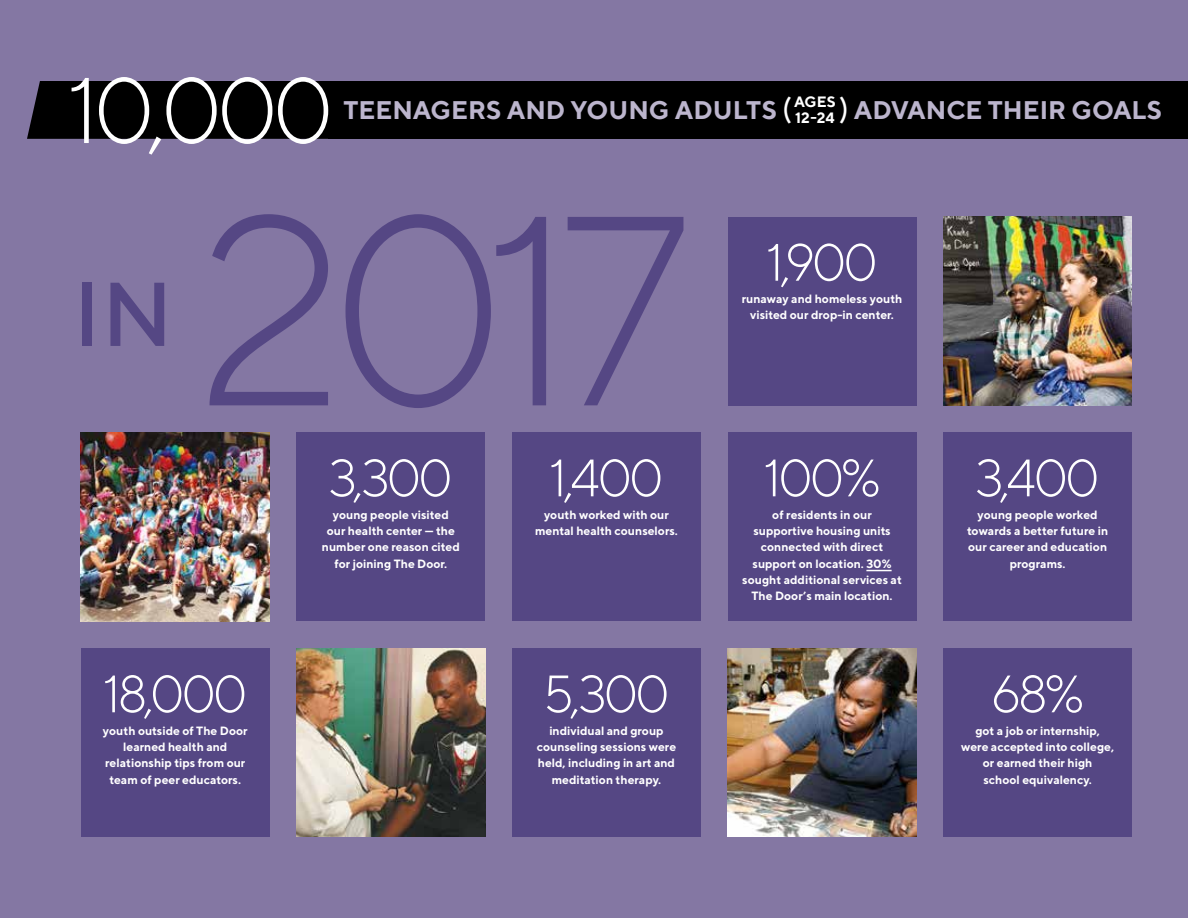
<style>
.page{position:relative;width:1188px;height:918px;background:#8477a3}
.page>*{position:absolute;margin:0;border:0;box-sizing:border-box;transform-origin:0 0}
.t1{font:300 269.25px "TT Norms";color:#554784}
.t2{font:300 93px "TT Norms";color:#fff}
.t3{font:500 90.3px "TT Norms";color:#554784}
.t4{font:300 52.5px "TT Norms";letter-spacing:-.07em;color:#fff}
.t5{font:700 25.5px "TT Norms";color:#bcb5cd}
.t6{font:700 15px/15.8px "TT Norms";color:#fff}
.t7{font:700 12px/16.4px "TT Norms";color:#fff;text-align:center}
.s1{font-weight:500;font-size:28.5px;color:#fff}
</style>
<div class="page">
<img style="left:943px;top:217px;width:189px;height:188px">
<img style="left:728px;top:648px;width:188px;height:189px">
<img style="left:81px;top:432px;width:189px;height:189px">
<img style="left:297px;top:648px;width:188px;height:189px">
<div style="left:27px;top:81px;width:302px;height:58px;background:#000"></div>
<div style="left:329px;top:81px;width:859px;height:58px;background:#000"></div>
<div style="left:297px;top:432px;width:188px;height:189px;background:#554784"></div>
<div style="left:512px;top:432px;width:189px;height:189px;background:#554784"></div>
<div style="left:728px;top:217px;width:188px;height:188px;background:#554784"></div>
<div style="left:943px;top:432px;width:189px;height:189px;background:#554784"></div>
<div style="left:81px;top:648px;width:189px;height:189px;background:#554784"></div>
<div style="left:512px;top:648px;width:189px;height:189px;background:#554784"></div>
<div style="left:943px;top:648px;width:189px;height:189px;background:#554784"></div>
<div style="left:728px;top:432px;width:188px;height:189px;background:#554784"></div>
<svg style="left:866px;top:570px;width:26px;height:1px"></svg>
<h2 class="t2" style="left:67px;top:53px;width:268px">10,000</h2>
<p class="t6" style="left:794px;top:94px;width:43px">AGES<br>12-24</p>
<h3 class="t5" style="left:343px;top:94px;width:450px">TEENAGERS AND YOUNG ADULTS <span class="s1">(</span></h3>
<h3 class="t5" style="left:839px;top:94px;width:324px"><span class="s1">)</span> ADVANCE THEIR GOALS</h3>
<h3 class="t3" style="left:73px;top:258px;width:101px">IN</h3>
<h1 class="t1" style="left:197px;top:146px;width:493px">2017</h1>
<h3 class="t4" style="left:329px;top:446px;width:126px">3,300</h3>
<p class="t7" style="left:322px;top:506px;width:139px">young people visited<br>our health center — the number one reason cited for joining The Door.</p>
<h3 class="t4" style="left:549px;top:446px;width:116px">1,400</h3>
<p class="t7" style="left:535px;top:506px;width:144px">youth worked with our mental health counselors.</p>
<h3 class="t4" style="left:103px;top:662px;width:146px">18,000</h3>
<p class="t7" style="left:103px;top:722px;width:146px">youth outside of The Door learned health and relationship tips from our team of peer educators.</p>
<h3 class="t4" style="left:543px;top:662px;width:128px">5,300</h3>
<p class="t7" style="left:537px;top:722px;width:141px">individual and group counseling sessions were held, including in art and meditation therapy.</p>
<h3 class="t4" style="left:766px;top:230px;width:114px">1,900</h3>
<p class="t7" style="left:742px;top:290px;width:162px">runaway and homeless youth visited our drop-in center.</p>
<h3 class="t4" style="left:763px;top:446px;width:119px">100%</h3>
<p class="t7" style="left:742px;top:506px;width:161px">of residents in our supportive housing units connected with direct support on location. 30% sought additional services at<br>The Door’s main location.</p>
<h3 class="t4" style="left:975px;top:446px;width:126px">3,400</h3>
<p class="t7" style="left:967px;top:506px;width:143px">young people worked towards a better future in our career and education programs.</p>
<h3 class="t4" style="left:991px;top:662px;width:95px">68%</h3>
<p class="t7" style="left:961px;top:722px;width:154px">got a job or internship, were accepted into college, or earned their high<br>school equivalency.</p>
</div>
